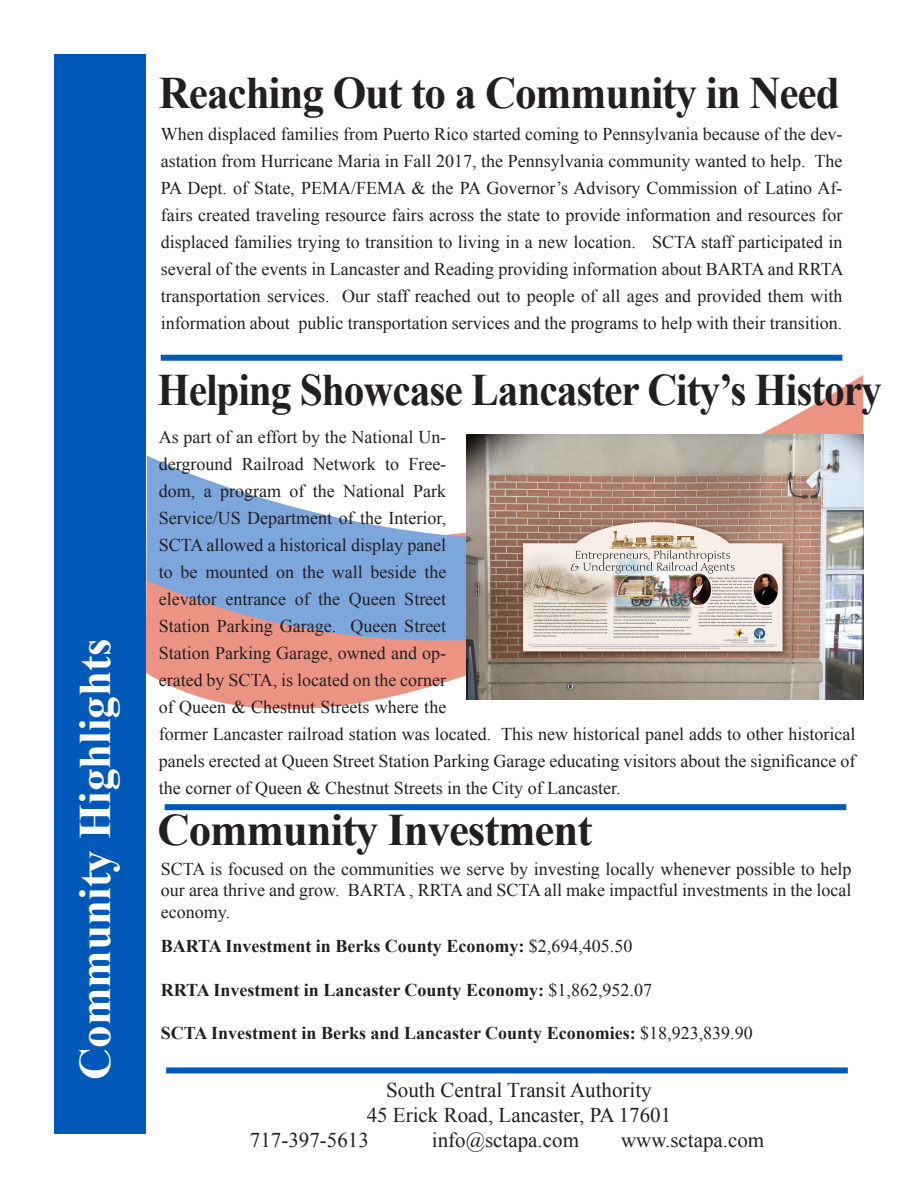
<style>
.page{position:relative;width:918px;height:1188px;background:#fff}
.page>*{position:absolute;margin:0;border:0;box-sizing:border-box;transform-origin:0 0}
.t1{font:700 45px "Times New Roman";letter-spacing:-.025em;color:#231f20;scale:.92 1}
.t2{font:700 45px "Times New Roman";letter-spacing:-.025em;color:#231f20;scale:.96 1}
.t3{font:700 45px "Times New Roman";color:#fff}
.t4{font:700 45px "Times New Roman";letter-spacing:-.025em;color:#231f20}
.t5{font:21px "Times New Roman";color:#231f20}
.t6{font:18px/27px "Times New Roman";color:#231f20;text-align:justify}
.t7{font:700 18px "Times New Roman";color:#231f20}
.s1{font-weight:400}
</style>
<div class="page">
<svg style="left:164px;top:375px;width:699px;height:436px"></svg>
<svg style="left:146px;top:452px;width:718px;height:285px"></svg>
<div style="left:54px;top:54px;width:92px;height:1080px;background:#0058b8"></div>
<div style="left:161px;top:355px;width:681px;height:6px;background:#0058b8"></div>
<img style="left:467px;top:435px;width:397px;height:264px">
<div style="left:165px;top:804px;width:681px;height:6px;background:#0058b8"></div>
<div style="left:166px;top:1067px;width:682px;height:6px;background:#0058b8"></div>
<p class="t3" style="left:64px;top:1080px;width:443px;rotate:-90deg">Community Highlights</p>
<p class="t2" style="left:159px;top:62px;width:711px">Reaching Out to a Community in Need</p>
<p class="t6" style="left:161px;top:120px;width:684px">When displaced families from Puerto Rico started coming to Pennsylvania because of the dev&shy;astation from Hurricane Maria in Fall 2017, the Pennsylvania community wanted to help. The PA Dept. of State, PEMA/FEMA &amp; the PA Governor’s Advisory Commission of Latino Af&shy;fairs created traveling resource fairs across the state to provide information and resources for displaced families trying to transition to living in a new location. SCTA staff participated in several of the events in Lancaster and Reading providing information about BARTA and RRTA transportation services. Our staff reached out to people of all ages and provided them with information about public transportation services and the programs to help with their transition.</p>
<p class="t1" style="left:158px;top:359px;width:789px">Helping Showcase Lancaster City’s History</p>
<p class="t6" style="left:159px;top:423px;width:698px;text-align:left">As part of an effort by the National Un-<br>derground Railroad Network to Free-<br>dom, a program of the National Park<br>Service/US Department of the Interior,<br>SCTA allowed a historical display panel<br>to be mounted on the wall beside the<br>elevator entrance of the Queen Street<br>Station Parking Garage. Queen Street<br>Station Parking Garage, owned and op-<br>erated by SCTA, is located on the corner<br>of Queen &amp; Chestnut Streets where the<br>former Lancaster railroad station was located. This new historical panel adds to other historical panels erected at Queen Street Station Parking Garage educating visitors about the significance of the corner of Queen &amp; Chestnut Streets in the City of Lancaster.</p>
<p class="t4" style="left:158px;top:799px;width:436px">Community Investment</p>
<p class="t6" style="left:161px;top:857px;width:692px;line-height:21.6px">SCTA is focused on the communities we serve by investing locally whenever possible to help our area thrive and grow. BARTA , RRTA and SCTA all make impactful investments in the local economy.</p>
<p class="t7" style="left:161px;top:934px;width:473px">BARTA Investment in Berks County Economy: <span class="s1">$2,694,405.50</span></p>
<p class="t7" style="left:161px;top:977px;width:493px">RRTA Investment in Lancaster County Economy: <span class="s1">$1,862,952.07</span></p>
<p class="t7" style="left:161px;top:1020px;width:593px">SCTA Investment in Berks and Lancaster County Economies: <span class="s1">$18,923,839.90</span></p>
<p class="t5" style="left:386px;top:1076px;width:267px">South Central Transit Authority</p>
<p class="t5" style="left:367px;top:1101px;width:306px">45 Erick Road, Lancaster, PA 17601</p>
<p class="t5" style="left:250px;top:1126px;width:120px">717-397-5613</p>
<p class="t5" style="left:432px;top:1126px;width:149px">info@sctapa.com</p>
<p class="t5" style="left:621px;top:1126px;width:145px">www.sctapa.com</p>
</div>
